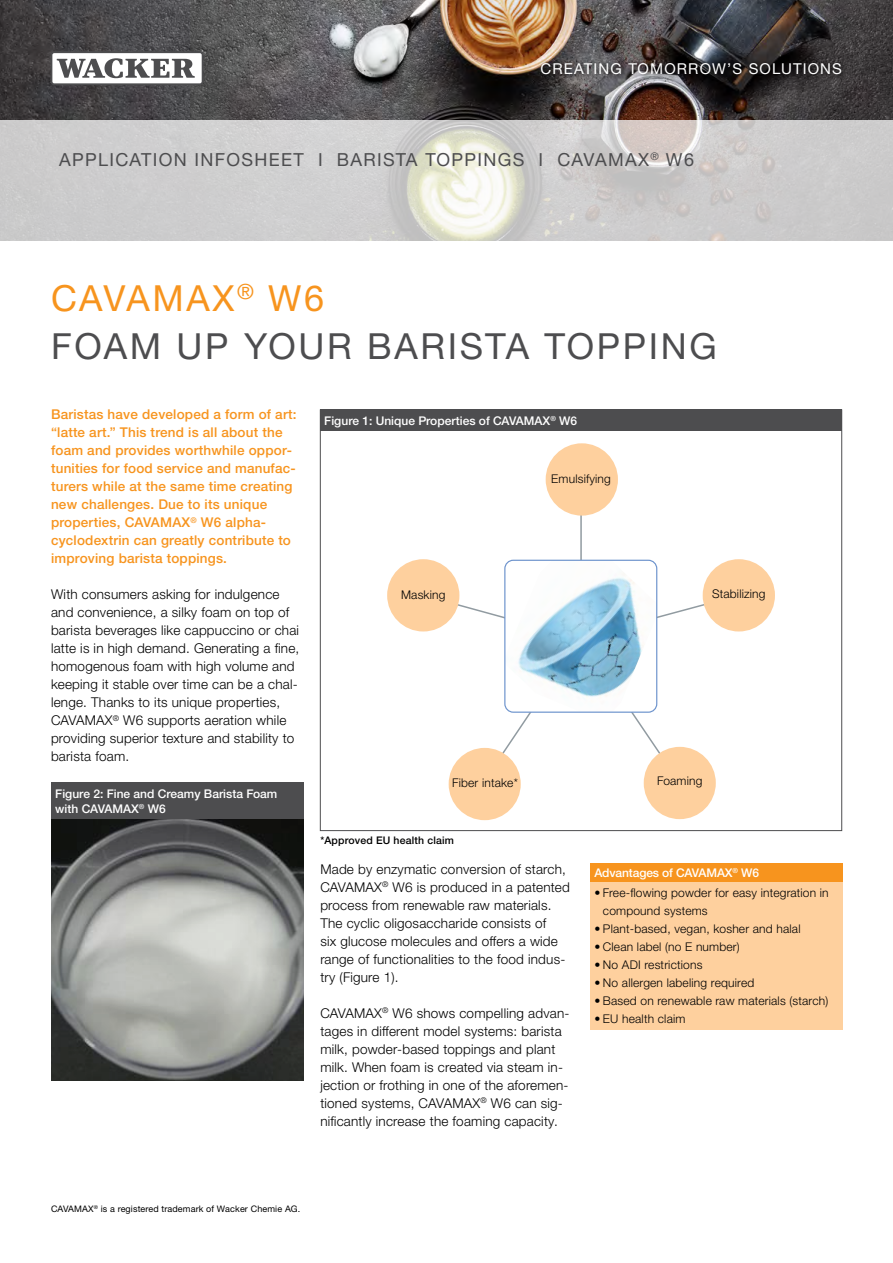
<style>
.page{position:relative;width:893px;height:1263px;background:#fff}
.page>*{position:absolute;margin:0;border:0;box-sizing:border-box;transform-origin:0 0}
.t1{font:36px/48px "Helvetica Panfor Wacker";letter-spacing:.075em;color:#4d4d4f}
.t2{font:18px "Helvetica Panfor Wacker";letter-spacing:.075em;color:#4d4d4f}
.t3{font:15px "Helvetica Panfor Wacker";letter-spacing:.075em;color:#fff}
.Fließtext{font:300 13.5px/18px "Helvetica Panfor Wacker";letter-spacing:.015em;color:#000}
.t4{font:500 13.5px/18px "Helvetica Panfor Wacker";letter-spacing:.015em;color:#f7941e}
.Infobox_Headline{font:300 12px/18px "Helvetica Panfor Wacker";letter-spacing:.015em;color:#000}
.Tabelle_Headline{font:500 12px/15px "Helvetica Panfor Wacker";color:#fff}
.Fließtext-2{font:500 10.5px "Helvetica Panfor Wacker";letter-spacing:.015em;color:#000}
.Fußnote{font:9px "Helvetica Panfor Wacker";letter-spacing:.015em;color:#000}
.s1{color:#f7941e}
</style>
<div class="page">
<hr style="left:580px;top:488px;width:2px;height:158px;background:#919ba1">
<div style="left:387px;top:559px;width:72px;height:72px;background:#fed09e;border-radius:50%"></div>
<div style="left:546px;top:443px;width:72px;height:73px;background:#fed09e;border-radius:50%"></div>
<img style="left:0;top:0;width:893px;height:120px">
<div style="left:590px;top:880px;width:252px;height:150px;background:#fed09e"></div>
<div style="left:590px;top:864px;width:252px;height:18px;background:#f7941e"></div>
<svg style="left:51px;top:819px;width:252px;height:262px;background:#858784"></svg>
<div style="left:51px;top:783px;width:252px;height:36px;background:#4d4d4f"></div>
<div style="left:320px;top:410px;width:522px;height:21px;background:#4d4d4f"></div>
<div style="left:703px;top:559px;width:72px;height:72px;background:#fed09e;border-radius:50%"></div>
<svg style="left:421px;top:593px;width:320px;height:192px"></svg>
<div style="left:644px;top:747px;width:72px;height:72px;background:#fed09e;border-radius:50%"></div>
<div style="left:449px;top:748px;width:72px;height:72px;background:#fed09e;border-radius:50%"></div>
<img style="left:505px;top:560px;width:152px;height:152px">
<div style="left:504px;top:560px;width:153px;height:153px;border:1px solid #6e94cd;border-radius:8px"></div>
<svg style="left:50px;top:51px;width:154px;height:34px"></svg>
<div style="left:52px;top:53px;width:150px;height:30px;background:#fff;border-radius:2px"></div>
<svg style="left:57px;top:58px;width:138px;height:20px"></svg>
<div style="left:539px;top:60px;width:307px;height:18px;background:#000;opacity:.75"></div>
<svg style="left:0;top:120px;width:893px;height:121px;background:#d0cfce"></svg>
<p class="t3" style="left:540px;top:59px;width:303px">CREATING TOMORROW’S SOLUTIONS</p>
<p class="t2" style="left:59px;top:149px;width:636px">APPLICATION INFOSHEET I BARISTA TOPPINGS I CAVAMAX<sup>®</sup> W6</p>
<p class="t1" style="left:51px;top:274px;width:667px"><span class="s1">CAVAMAX</span><sup>®</sup> <span class="s1">W6<br></span>FOAM UP YOUR BARISTA TOPPING</p>
<p class="t4" style="left:51px;top:405px;width:247px">Baristas have developed a form of art: “latte art.” This trend is all about the foam and provides worthwhile oppor&shy;tunities for food service and manufac&shy;turers while at the same time creating new challenges. Due to its unique properties, CAVAMAX<sup>®</sup> W6 alpha&shy;cyclodextrin can greatly contribute to improving barista toppings.</p>
<p class="Fließtext" style="left:51px;top:585px;width:250px">With consumers asking for indulgence and convenience, a silky foam on top of barista beverages like cappuccino or chai latte is in high demand. Generating a fine, homogenous foam with high volume and keeping it stable over time can be a chal&shy;lenge. Thanks to its unique properties, CAVAMAX<sup>®</sup> W6 supports aeration while providing superior texture and stability to barista foam.</p>
<p class="Tabelle_Headline" style="left:55px;top:786px;width:223px">Figure 2: Fine and Creamy Barista Foam with CAVAMAX<sup>®</sup> W6</p>
<p class="Tabelle_Headline" style="left:324px;top:413px;width:254px">Figure 1: Unique Properties of CAVAMAX<sup>®</sup> W6</p>
<p class="Infobox_Headline" style="left:401px;top:586px;width:46px">Masking</p>
<p class="Infobox_Headline" style="left:551px;top:470px;width:61px">Emulsifying</p>
<p class="Infobox_Headline" style="left:712px;top:584px;width:55px">Stabilizing</p>
<p class="Infobox_Headline" style="left:452px;top:773px;width:67px">Fiber intake*</p>
<p class="Infobox_Headline" style="left:657px;top:772px;width:47px">Foaming</p>
<p class="Fließtext-2" style="left:320px;top:833px;width:135px">*Approved EU health claim</p>
<p class="Fließtext" style="left:320px;top:860px;width:251px">Made by enzymatic conversion of starch, CAVAMAX<sup>®</sup> W6 is produced in a patented process from renewable raw materials.<br>The cyclic oligosaccharide consists of<br>six glucose molecules and offers a wide range of functionalities to the food indus&shy;try (Figure 1).</p>
<p class="Fließtext" style="left:320px;top:1004px;width:251px">CAVAMAX<sup>®</sup> W6 shows compelling advan&shy;tages in different model systems: barista milk, powder-based toppings and plant milk. When foam is created via steam in&shy;jection or frothing in one of the aforemen&shy;tioned systems, CAVAMAX<sup>®</sup> W6 can sig&shy;nificantly increase the foaming capacity.</p>
<p class="Tabelle_Headline" style="left:594px;top:865px;width:166px">Advantages of CAVAMAX<sup>®</sup> W6</p>
<p class="Infobox_Headline" style="left:603px;top:883px;width:227px;text-indent:-9px">• Free-flowing powder for easy integration in compound systems</p>
<p class="Infobox_Headline" style="left:594px;top:919px;width:208px">• Plant-based, vegan, kosher and halal</p>
<p class="Infobox_Headline" style="left:594px;top:937px;width:147px">• Clean label (no E number)</p>
<p class="Infobox_Headline" style="left:594px;top:955px;width:110px">• No ADI restrictions</p>
<p class="Infobox_Headline" style="left:594px;top:973px;width:161px">• No allergen labeling required</p>
<p class="Infobox_Headline" style="left:594px;top:991px;width:235px">• Based on renewable raw materials (starch)</p>
<p class="Infobox_Headline" style="left:594px;top:1009px;width:93px">• EU health claim</p>
<p class="Fußnote" style="left:51px;top:1203px;width:251px">CAVAMAX<sup>®</sup> is a registered trademark of Wacker Chemie AG.</p>
</div>
